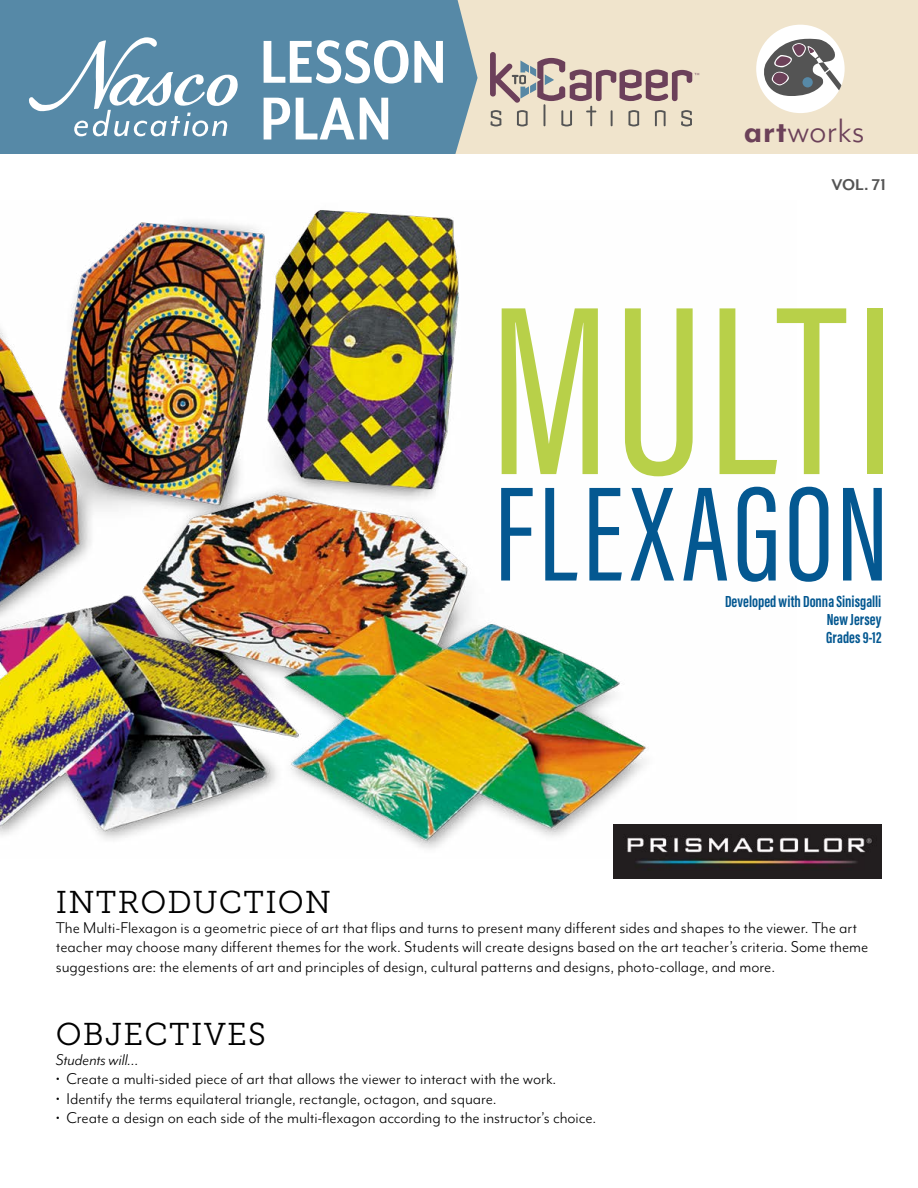
<style>
.page{position:relative;width:918px;height:1188px;background:#fff}
.page>*{position:absolute;margin:0;border:0;box-sizing:border-box;transform-origin:0 0}
.t1{font:248.1px "Acumin Pro Extra Cond";letter-spacing:.01em;color:#b8d049}
.t2{font:138.6px "Acumin Pro Extra Cond";letter-spacing:.03em;color:#045891}
.t3{font:700 69.75px/56.7px "Mr Eaves XL Mod Nar OT";letter-spacing:.01em;color:#fff}
.t4{font:39px "Mr Eaves Mod OT";color:#6c4159}
.t5{font:31.5px "Museo Slab 300";letter-spacing:.04em;color:#000}
.t6{font:18px/19.5px "Mr Eaves Mod OT";color:#000}
.t7{font:italic 18px "Mr Eaves Mod OT";color:#000}
.t8{font:700 18px "Mr Eaves Mod OT";color:#545454}
.t9{font:700 16.5px/18px "Acumin Pro Extra Cond";color:#045891;text-align:justify}
.s1{font-weight:700}
</style>
<div class="page">
<div style="left:0;top:0;width:918px;height:156px;background:#f0e4cc"></div>
<div style="left:0;top:0;width:478px;height:154px;background:#5689a7"></div>
<svg style="left:28px;top:37px;width:212px;height:99px;background:#759eb7"></svg>
<svg style="left:490px;top:52px;width:209px;height:74px"></svg>
<div style="left:0;top:154px;width:918px;height:11px;background:#fff"></div>
<div style="left:756px;top:25px;width:89px;height:88px;background:#fff;border-radius:50%"></div>
<svg style="left:760px;top:35px;width:85px;height:78px"></svg>
<img style="left:0;top:210px;width:646px;height:639px">
<img style="left:613px;top:824px;width:269px;height:54px">
<h3 class="t3" style="left:260px;top:33px;width:188px">LESSON<br>PLAN</h3>
<h3 class="t4" style="left:744px;top:109px;width:122px"><span class="s1">art</span>works</h3>
<p class="t8" style="left:831px;top:175px;width:56px">VOL. 71</p>
<h1 class="t1" style="left:489px;top:242px;width:407px">MULTI</h1>
<h2 class="t2" style="left:494px;top:451px;width:396px">FLEXAGON</h2>
<p class="t9" style="left:826px;top:592px;width:57px;text-indent:-101px">Developed with Donna Sinisgalli New Jersey Grades 9-12</p>
<h3 class="t5" style="left:56px;top:885px;width:277px">INTRODUCTION</h3>
<p class="t6" style="left:56px;top:918px;width:814px">The Multi-Flexagon is a geometric piece of art that flips and turns to present many different sides and shapes to the viewer. The art teacher may choose many different themes for the work. Students will create designs based on the art teacher’s criteria. Some theme suggestions are: the elements of art and principles of design, cultural patterns and designs, photo-collage, and more.</p>
<h3 class="t5" style="left:56px;top:1017px;width:212px">OBJECTIVES</h3>
<p class="t7" style="left:56px;top:1050px;width:85px">Students will…</p>
<p class="t6" style="left:56px;top:1069px;width:502px">• Create a multi-sided piece of art that allows the viewer to interact with the work.</p>
<p class="t6" style="left:56px;top:1089px;width:442px">• Identify the terms equilateral triangle, rectangle, octagon, and square.</p>
<p class="t6" style="left:56px;top:1108px;width:542px">• Create a design on each side of the multi-flexagon according to the instructor’s choice.</p>
</div>
